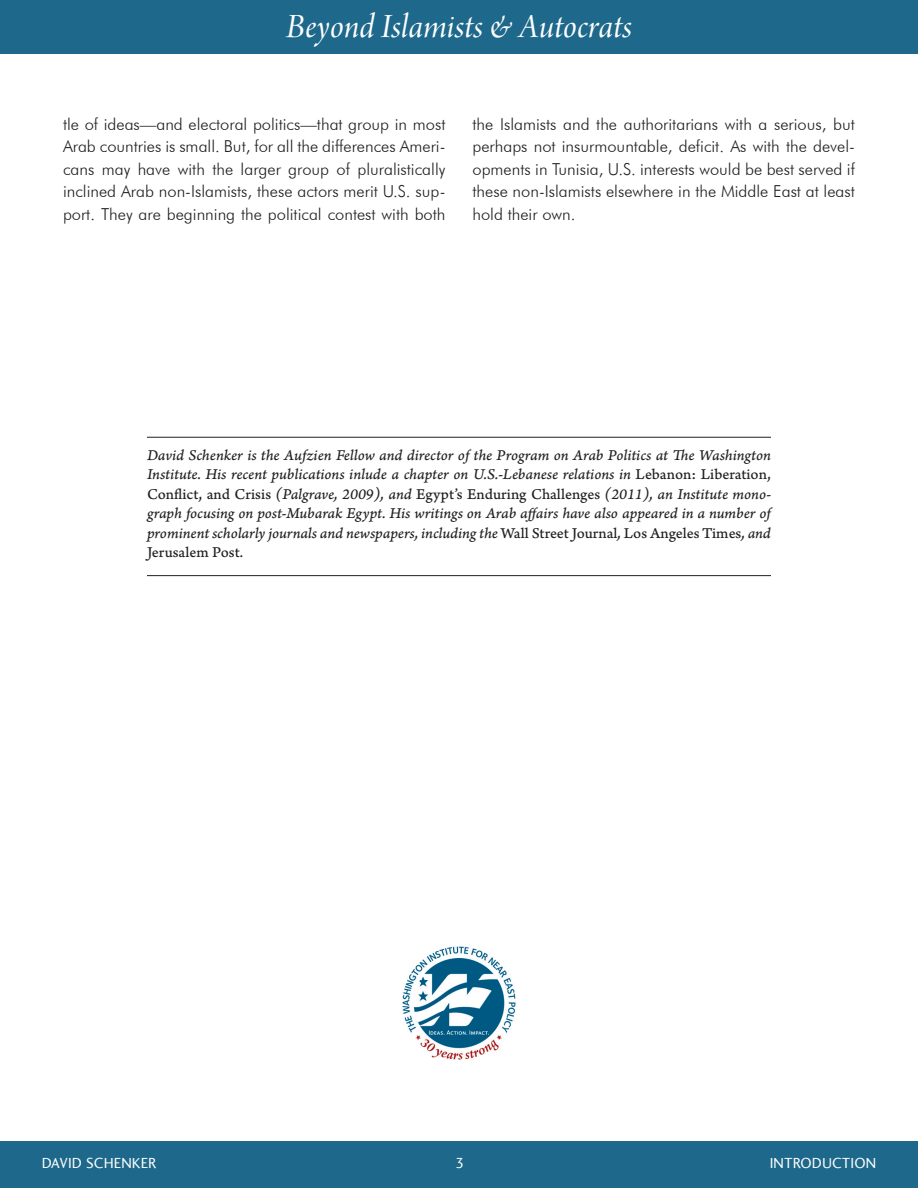
<style>
.page{position:relative;width:918px;height:1188px;background:#fff}
.page>*{position:absolute;margin:0;border:0;box-sizing:border-box;transform-origin:0 0}
.t1{font:36px "Arno Pro Italic Display";letter-spacing:.005em;color:#fff}
.BodySS{font:300 16.5px/22.5px "Futura BT";color:#231f20;text-align:justify}
.SRF_Author_bio{font:15.75px/19.5px "Arno Pro Italic Caption";letter-spacing:-.005em;color:#231f20;text-align:justify}
.t2{font:15px "Charlotte Sans Book Plain";letter-spacing:.01em;color:#fff}
.s1{font-family:"Arno Pro Caption"}
</style>
<div class="page">
<div style="left:0;top:0;width:918px;height:54px;background:#1e698b"></div>
<div style="left:0;top:1141px;width:918px;height:47px;background:#1e698b"></div>
<hr style="left:147px;top:437px;width:624px;height:1px;background:#231f20">
<hr style="left:147px;top:575px;width:624px;height:1px;background:#231f20">
<img style="left:402px;top:946px;width:114px;height:114px">
<h1 class="t1" style="left:286px;top:6px;width:347px">Beyond Islamists &amp; Autocrats</h1>
<p class="BodySS" style="left:63px;top:112px;width:384px">tle of ideas—and electoral politics—that group in most Arab countries is small. But, for all the differences Ameri&shy;cans may have with the larger group of pluralistically inclined Arab non-Islamists, these actors merit U.S. sup&shy;port. They are beginning the political contest with both</p>
<p class="BodySS" style="left:472px;top:112px;width:384px">the Islamists and the authoritarians with a serious, but perhaps not insurmountable, deficit. As with the devel&shy;opments in Tunisia, U.S. interests would be best served if these non-Islamists elsewhere in the Middle East at least hold their own.</p>
<p class="SRF_Author_bio" style="left:147px;top:446px;width:626px">David Schenker is the Aufzien Fellow and director of the Program on Arab Politics at The Washington Institute. His recent publications inlude a chapter on U.S.-Lebanese relations in <span class="s1">Lebanon: Liberation, Conflict, and Crisis</span> (Palgrave, 2009), and <span class="s1">Egypt’s Enduring Challenges</span> (2011), an Institute mono&shy;graph focusing on post-Mubarak Egypt. His writings on Arab affairs have also appeared in a number of prominent scholarly journals and newspapers, including the <span class="s1">Wall Street Journal</span>, <span class="s1">Los Angeles Times</span>, and <span class="s1">Jerusalem Post</span>.</p>
<p class="t2" style="left:42px;top:1155px;width:116px">DAVID SCHENKER</p>
<p class="t2" style="left:456px;top:1155px;width:11px">3</p>
<p class="t2" style="left:770px;top:1155px;width:108px">INTRODUCTION</p>
</div>
